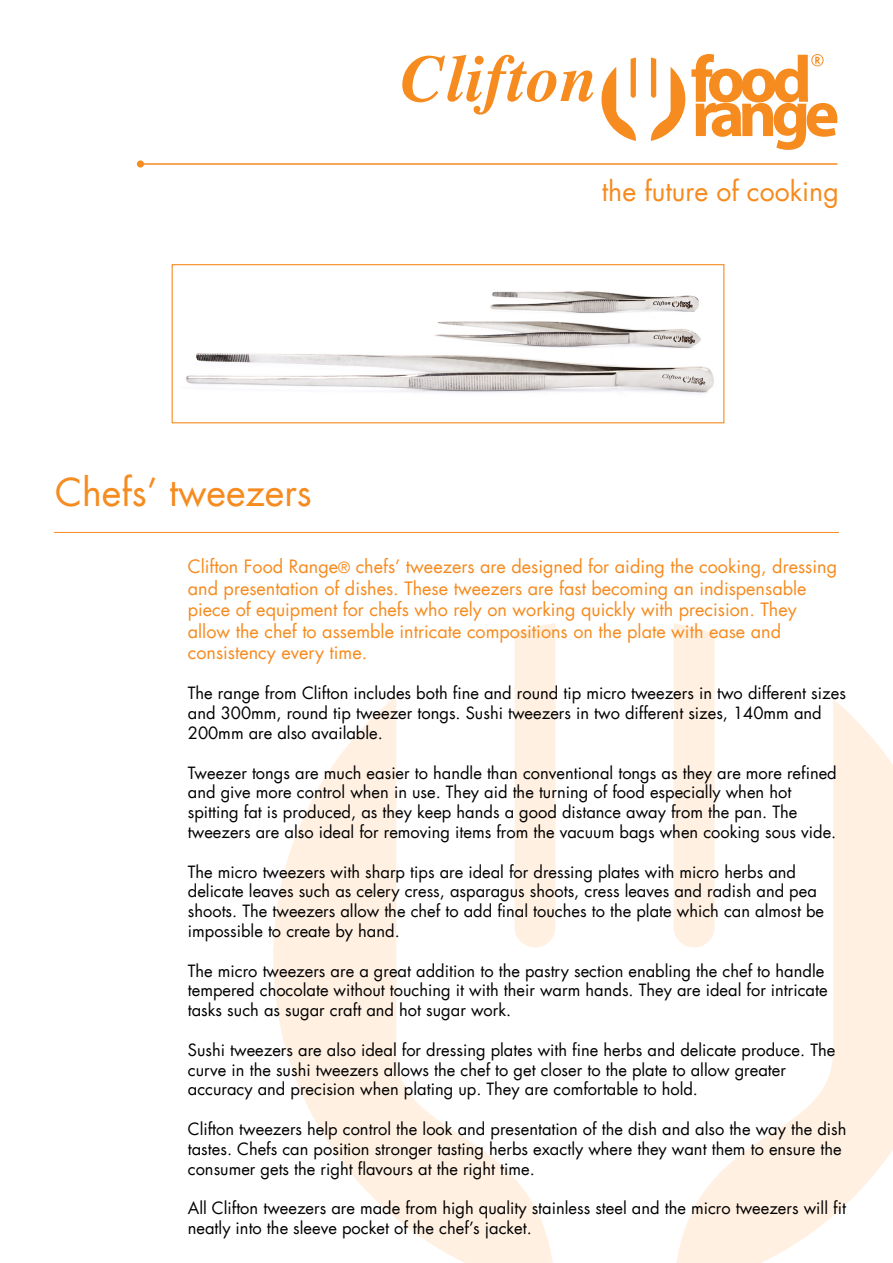
<style>
.page{position:relative;width:893px;height:1263px;background:#fff}
.page>*{position:absolute;margin:0;border:0;box-sizing:border-box;transform-origin:0 0}
.t1{font:37.5px "Futura LT";color:#f68b1f}
.t2{font:26.7px "Futura LT";color:#f68b1f}
.t3{font:18px/21.6px "Futura LT";color:#f68b1f}
.t4{font:16.5px/19.8px "Futura LT";color:#000}
.s1{font-size:15px}
</style>
<div class="page">
<img style="left:273px;top:623px;width:620px;height:640px">
<img style="left:186px;top:291px;width:528px;height:103px">
<svg style="left:402px;top:55px;width:234px;height:86px"></svg>
<svg style="left:650px;top:54px;width:187px;height:96px"></svg>
<hr style="left:140px;top:163px;width:697px;height:2px;background:#f68b1f">
<div style="left:137px;top:160px;width:7px;height:8px;background:#f68b1f;border-radius:50%"></div>
<hr style="left:54px;top:532px;width:785px;height:1px;background:#f68b1f">
<div style="left:172px;top:264px;width:552px;height:159px;border:1px solid #f68b1f"></div>
<h1 class="t1" style="left:55px;top:468px;width:258px">Chefs’ tweezers</h1>
<h2 class="t2" style="left:602px;top:174px;width:239px">the future of cooking</h2>
<p class="t3" style="left:188px;top:556px;width:651px">Clifton Food Range<span class="s1">®</span> chefs’ tweezers are designed for aiding the cooking, dressing and presentation of dishes. These tweezers are fast becoming an indispensable piece of equipment for chefs who rely on working quickly with precision. They allow the chef to assemble intricate compositions on the plate with ease and consistency every time.</p>
<p class="t4" style="left:188px;top:683px;width:660px">The range from Clifton includes both fine and round tip micro tweezers in two different sizes and 300mm, round tip tweezer tongs. Sushi tweezers in two different sizes, 140mm and<br>200mm are also available.</p>
<p class="t4" style="left:188px;top:763px;width:650px">Tweezer tongs are much easier to handle than conventional tongs as they are more refined and give more control when in use. They aid the turning of food especially when hot spitting fat is produced, as they keep hands a good distance away from the pan. The tweezers are also ideal for removing items from the vacuum bags when cooking sous vide.</p>
<p class="t4" style="left:188px;top:862px;width:638px">The micro tweezers with sharp tips are ideal for dressing plates with micro herbs and delicate leaves such as celery cress, asparagus shoots, cress leaves and radish and pea shoots. The tweezers allow the chef to add final touches to the plate which can almost be impossible to create by hand.</p>
<p class="t4" style="left:188px;top:961px;width:641px">The micro tweezers are a great addition to the pastry section enabling the chef to handle tempered chocolate without touching it with their warm hands. They are ideal for intricate tasks such as sugar craft and hot sugar work.</p>
<p class="t4" style="left:188px;top:1040px;width:649px">Sushi tweezers are also ideal for dressing plates with fine herbs and delicate produce. The curve in the sushi tweezers allows the chef to get closer to the plate to allow greater accuracy and precision when plating up. They are comfortable to hold.</p>
<p class="t4" style="left:188px;top:1119px;width:660px">Clifton tweezers help control the look and presentation of the dish and also the way the dish tastes. Chefs can position stronger tasting herbs exactly where they want them to ensure the consumer gets the right flavours at the right time.</p>
<p class="t4" style="left:188px;top:1198px;width:660px">All Clifton tweezers are made from high quality stainless steel and the micro tweezers will fit neatly into the sleeve pocket of the chef’s jacket.</p>
</div>
